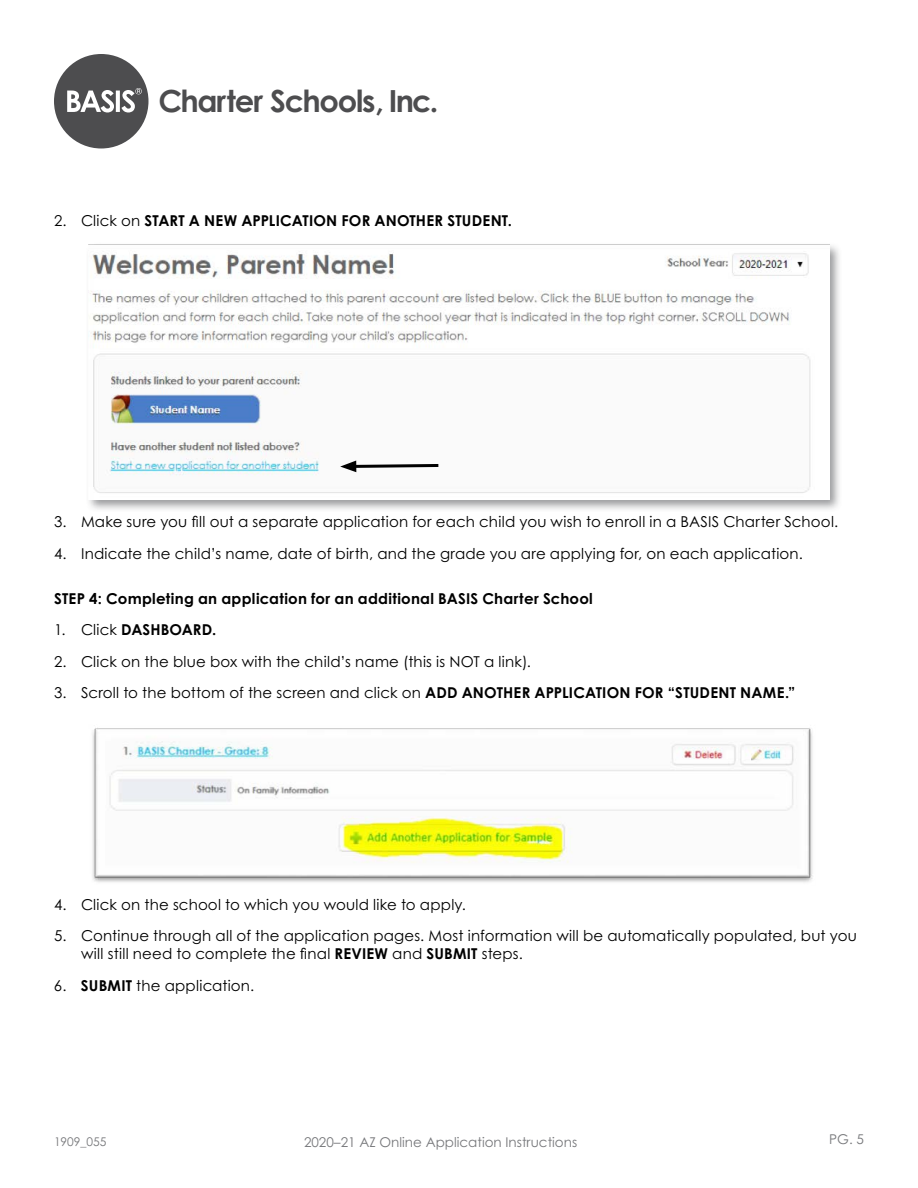
<style>
.page{position:relative;width:918px;height:1188px;background:#fff}
.page>*{position:absolute;margin:0;border:0;box-sizing:border-box;transform-origin:0 0}
.t1{font:700 30.45px "Century Gothic Std";letter-spacing:-.04em;color:#4d4d4f}
.t2{font:15px/18px "Century Gothic Std";letter-spacing:.015em;color:#000}
.t3{font:700 15px "Century Gothic Std";letter-spacing:.015em;color:#000}
.t4{font:13.5px "Century Gothic Std";color:#77787b}
.t5{font:12px "Century Gothic Std";color:#77787b}
.s1{font-weight:400}
.s2{font-weight:700}
</style>
<div class="page">
<svg style="left:54px;top:54px;width:94px;height:94px"></svg>
<img style="left:92px;top:728px;width:721px;height:155px">
<div style="left:85px;top:242px;width:757px;height:271px;background:#77787b;opacity:.75"></div>
<img style="left:89px;top:245px;width:740px;height:254px">
<svg style="left:340px;top:461px;width:101px;height:11px"></svg>
<h1 class="t1" style="left:158px;top:82px;width:281px">Charter Schools, Inc.</h1>
<p class="t3" style="left:54px;top:211px;width:460px"><span class="s1">2. Click on</span> START A NEW APPLICATION FOR ANOTHER STUDENT.</p>
<p class="t2" style="left:54px;top:513px;width:786px">3. Make sure you fill out a separate application for each child you wish to enroll in a BASIS Charter School.</p>
<p class="t2" style="left:54px;top:544px;width:751px">4. Indicate the child’s name, date of birth, and the grade you are applying for, on each application.</p>
<p class="t3" style="left:54px;top:589px;width:540px">STEP 4: Completing an application for an additional BASIS Charter School</p>
<p class="t3" style="left:54px;top:621px;width:164px"><span class="s1">1. Click</span> DASHBOARD.</p>
<p class="t2" style="left:54px;top:652px;width:479px">2. Click on the blue box with the child’s name (this is NOT a link).</p>
<p class="t2" style="left:54px;top:684px;width:743px">3. Scroll to the bottom of the screen and click on <span class="s2">ADD ANOTHER APPLICATION FOR “STUDENT NAME.”</span></p>
<p class="t2" style="left:54px;top:895px;width:413px">4. Click on the school to which you would like to apply.</p>
<p class="t2" style="left:81px;top:927px;width:777px;text-indent:-27px">5. Continue through all of the application pages. Most information will be automatically populated, but you will still need to complete the final <span class="s2">REVIEW</span> and <span class="s2">SUBMIT</span> steps.</p>
<p class="t2" style="left:54px;top:976px;width:202px">6. <span class="s2">SUBMIT</span> the application.</p>
<p class="t5" style="left:54px;top:1134px;width:54px">1909_055</p>
<p class="t4" style="left:304px;top:1134px;width:275px">2020–21 AZ Online Application Instructions</p>
<p class="t4" style="left:829px;top:1131px;width:36px">PG. 5</p>
</div>
